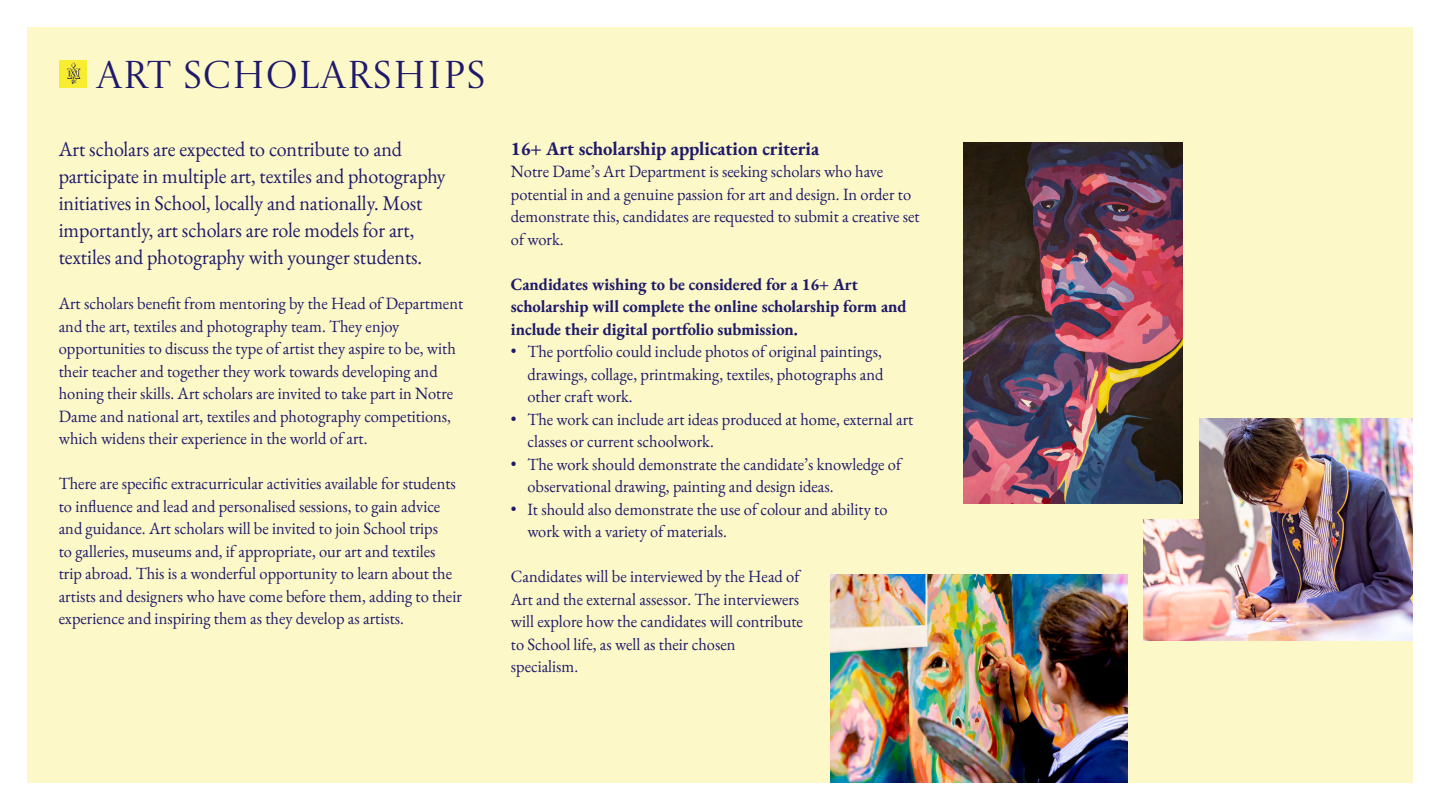
<style>
.page{position:relative;width:1440px;height:810px;background:#fff}
.page>*{position:absolute;margin:0;border:0;box-sizing:border-box;transform-origin:0 0}
.t1{font:38.55px "Castoro Titling";color:#1e196a}
.t2{font:21px/27px "EB Garamond";letter-spacing:-.005em;color:#1e196a;scale:.95 1}
.t3{font:700 19.5px "EB Garamond";color:#1e196a;scale:.95 1}
.t4{font:17.25px/22.5px "EB Garamond";color:#1e196a;scale:.96 1}
.t5{font:700 17.25px/22.5px "EB Garamond";color:#1e196a;scale:.96 1}
</style>
<div class="page">
<div style="left:28px;top:27px;width:1385px;height:756px;background:#fcf8c8"></div>
<img style="left:1143px;top:418px;width:270px;height:222px">
<div style="left:979px;top:158px;width:220px;height:361px;background:#fcf8c8"></div>
<img style="left:830px;top:574px;width:298px;height:209px">
<div style="left:59px;top:60px;width:28px;height:28px;background:#f9ed32"></div>
<svg style="left:67px;top:63px;width:13px;height:21px"></svg>
<img style="left:963px;top:142px;width:220px;height:361px">
<h1 class="t1" style="left:97px;top:46px;width:385px">ART SCHOLARSHIPS</h1>
<p class="t2" style="left:59px;top:136px;width:409px">Art scholars are expected to contribute to and participate in multiple art, textiles and photography initiatives in School, locally and nationally. Most importantly, art scholars are role models for art, textiles and photography with younger students.</p>
<p class="t4" style="left:59px;top:292px;width:423px">Art scholars benefit from mentoring by the Head of Department and the art, textiles and photography team. They enjoy opportunities to discuss the type of artist they aspire to be, with their teacher and together they work towards developing and honing their skills. Art scholars are invited to take part in Notre Dame and national art, textiles and photography competitions, which widens their experience in the world of art.</p>
<p class="t4" style="left:59px;top:472px;width:421px">There are specific extracurricular activities available for students to influence and lead and personalised sessions, to gain advice and guidance. Art scholars will be invited to join School trips<br>to galleries, museums and, if appropriate, our art and textiles trip abroad. This is a wonderful opportunity to learn about the artists and designers who have come before them, adding to their experience and inspiring them as they develop as artists.</p>
<p class="t3" style="left:511px;top:134px;width:326px">16+ Art scholarship application criteria</p>
<p class="t4" style="left:511px;top:160px;width:427px">Notre Dame’s Art Department is seeking scholars who have potential in and a genuine passion for art and design. In order to demonstrate this, candidates are requested to submit a creative set of work.</p>
<p class="t5" style="left:511px;top:272px;width:414px">Candidates wishing to be considered for a 16+ Art scholarship will complete the online scholarship form and include their digital portfolio submission.</p>
<p class="t4" style="left:527px;top:340px;width:372px;text-align:justify;text-indent:-16px">• The portfolio could include photos of original paintings, drawings, collage, printmaking, textiles, photographs and other craft work.</p>
<p class="t4" style="left:527px;top:408px;width:404px;text-indent:-17px">• The work can include art ideas produced at home, external art classes or current schoolwork.</p>
<p class="t4" style="left:527px;top:453px;width:391px;text-indent:-17px">• The work should demonstrate the candidate’s knowledge of observational drawing, painting and design ideas.</p>
<p class="t4" style="left:527px;top:498px;width:377px;text-indent:-17px">• It should also demonstrate the use of colour and ability to work with a variety of materials.</p>
<p class="t4" style="left:511px;top:565px;width:306px">Candidates will be interviewed by the Head of Art and the external assessor. The interviewers will explore how the candidates will contribute to School life, as well as their chosen specialism.</p>
</div>
